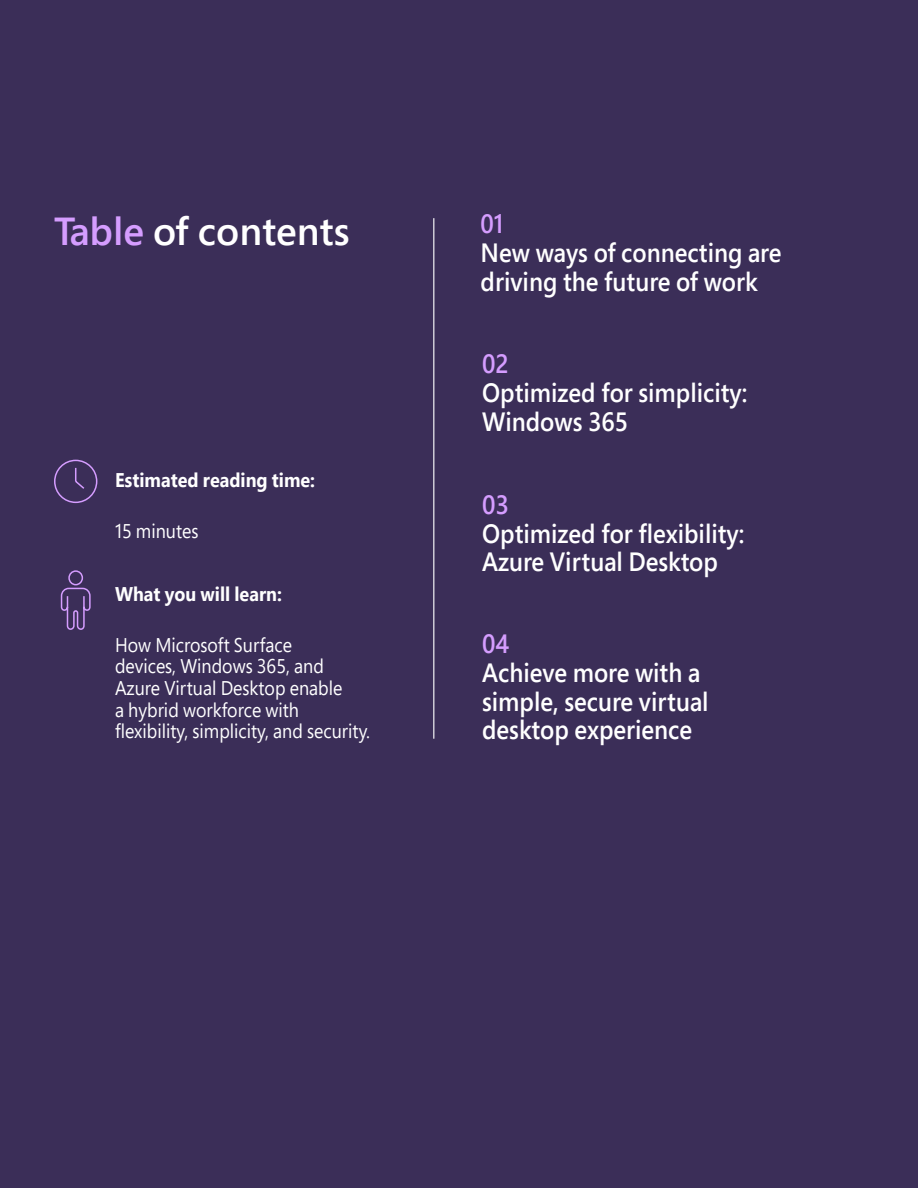
<style>
.page{position:relative;width:918px;height:1188px;background:#3b2e58}
.page>*{position:absolute;margin:0;border:0;box-sizing:border-box;transform-origin:0 0}
.t1{font:600 39px "Segoe Pro";color:#fff}
.t2{font:600 26.4px/28.8px "Segoe Pro";color:#fff;scale:.91 1}
.t3{font:600 26.4px "Segoe Pro";color:#d59dff;scale:.91 1}
.t4{font:19.8px/21.6px "Segoe Pro";color:#fff;scale:.91 1}
.t5{font:700 19.8px "Segoe Pro";color:#fff;scale:.91 1}
.s1{color:#d59dff}
</style>
<div class="page">
<svg style="left:54px;top:459px;width:44px;height:45px"></svg>
<svg style="left:60px;top:570px;width:31px;height:60px"></svg>
<hr style="left:433px;top:218px;width:1px;height:521px;background:#fff">
<h1 class="t1" style="left:54px;top:205px;width:297px"><span class="s1">Table</span> of contents</h1>
<p class="t5" style="left:115px;top:466px;width:221px">Estimated reading time:</p>
<p class="t4" style="left:115px;top:520px;width:93px">15 minutes</p>
<p class="t5" style="left:115px;top:580px;width:185px">What you will learn:</p>
<p class="t4" style="left:115px;top:633px;width:282px">How Microsoft Surface<br>devices, Windows 365, and<br>Azure Virtual Desktop enable<br>a hybrid workforce with flexibility, simplicity, and security.</p>
<p class="t3" style="left:481px;top:206px;width:27px">01</p>
<p class="t2" style="left:481px;top:237px;width:332px">New ways of connecting are driving the future of work</p>
<p class="t3" style="left:482px;top:346px;width:31px">02</p>
<p class="t2" style="left:482px;top:377px;width:293px">Optimized for simplicity:<br>Windows 365</p>
<p class="t3" style="left:482px;top:486px;width:31px">03</p>
<p class="t2" style="left:482px;top:518px;width:290px">Optimized for flexibility:<br>Azure Virtual Desktop</p>
<p class="t3" style="left:482px;top:626px;width:31px">04</p>
<p class="t2" style="left:482px;top:657px;width:250px">Achieve more with a simple, secure virtual desktop experience</p>
</div>
